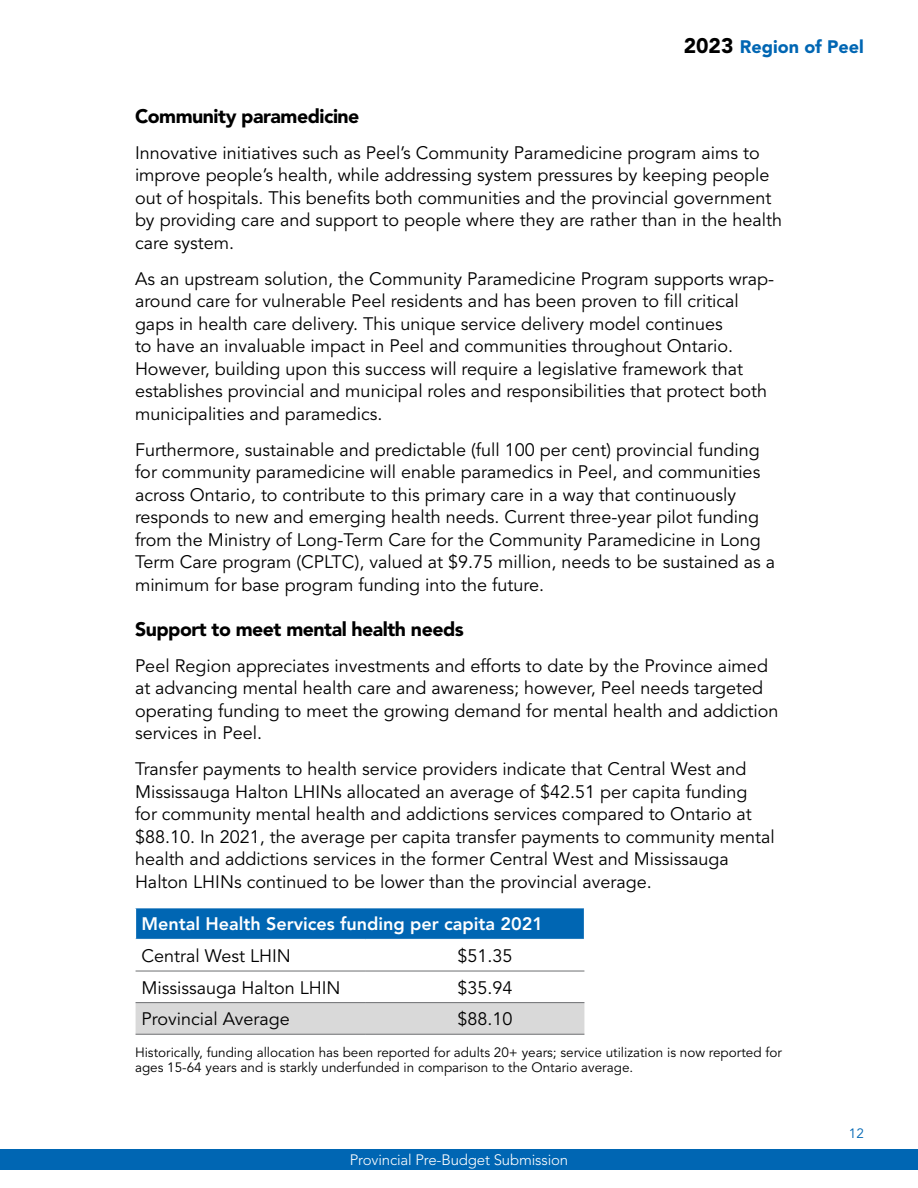
<style>
.page{position:relative;width:918px;height:1188px;background:#fff}
.page>*{position:absolute;margin:0;border:0;box-sizing:border-box;transform-origin:0 0}
.t1{font:900 19.5px "Avenir LT Std";letter-spacing:-.025em;color:#000}
.t2{font:18px/22.5px "Avenir LT Std";color:#000}
.t3{font:800 18px "Avenir LT Std";color:#fff}
.t4{font:900 18px "Avenir LT Std";color:#0066b3}
.t5{font:300 15px "Avenir LT Std";letter-spacing:-.01em;color:#fff}
.t6{font:13.5px/15px "Avenir LT Std";color:#000}
.t7{font:13.5px "Avenir LT Std";color:#0066b3}
.s1{font-size:21px;color:#000}
</style>
<div class="page">
<div style="left:0;top:1149px;width:918px;height:20px;background:#0066b3"></div>
<div style="left:136px;top:908px;width:448px;height:31px;background:#0066b3"></div>
<div style="left:136px;top:1003px;width:448px;height:31px;background:#d9d9d9"></div>
<hr style="left:136px;top:971px;width:229px;height:1px;background:#6d6e71">
<hr style="left:365px;top:971px;width:219px;height:1px;background:#6d6e71">
<hr style="left:136px;top:1002px;width:229px;height:1px;background:#6d6e71">
<hr style="left:365px;top:1002px;width:219px;height:1px;background:#6d6e71">
<hr style="left:136px;top:1034px;width:229px;height:1px;background:#6d6e71">
<hr style="left:365px;top:1034px;width:219px;height:1px;background:#6d6e71">
<p class="t4" style="left:684px;top:36px;width:182px"><span class="s1">2023</span> Region of Peel</p>
<h2 class="t1" style="left:135px;top:104px;width:226px">Community paramedicine</h2>
<p class="t2" style="left:135px;top:142px;width:649px">Innovative initiatives such as Peel’s Community Paramedicine program aims to improve people’s health, while addressing system pressures by keeping people out of hospitals. This benefits both communities and the provincial government by providing care and support to people where they are rather than in the health care system.</p>
<p class="t2" style="left:135px;top:268px;width:641px">As an upstream solution, the Community Paramedicine Program supports wrap&shy;around care for vulnerable Peel residents and has been proven to fill critical gaps in health care delivery. This unique service delivery model continues<br>to have an invaluable impact in Peel and communities throughout Ontario.<br>However, building upon this success will require a legislative framework that establishes provincial and municipal roles and responsibilities that protect both municipalities and paramedics.</p>
<p class="t2" style="left:135px;top:439px;width:642px">Furthermore, sustainable and predictable (full 100 per cent) provincial funding for community paramedicine will enable paramedics in Peel, and communities across Ontario, to contribute to this primary care in a way that continuously responds to new and emerging health needs. Current three-year pilot funding from the Ministry of Long-Term Care for the Community Paramedicine in Long Term Care program (CPLTC), valued at $9.75 million, needs to be sustained as a minimum for base program funding into the future.</p>
<h2 class="t1" style="left:135px;top:617px;width:330px">Support to meet mental health needs</h2>
<p class="t2" style="left:135px;top:655px;width:645px">Peel Region appreciates investments and efforts to date by the Province aimed at advancing mental health care and awareness; however, Peel needs targeted operating funding to meet the growing demand for mental health and addiction services in Peel.</p>
<p class="t2" style="left:135px;top:758px;width:641px">Transfer payments to health service providers indicate that Central West and Mississauga Halton LHINs allocated an average of $42.51 per capita funding<br>for community mental health and addictions services compared to Ontario at $88.10. In 2021, the average per capita transfer payments to community mental health and addictions services in the former Central West and Mississauga Halton LHINs continued to be lower than the provincial average.</p>
<p class="t3" style="left:142px;top:914px;width:403px">Mental Health Services funding per capita 2021</p>
<p class="t2" style="left:142px;top:945px;width:151px">Central West LHIN</p>
<p class="t2" style="left:457px;top:945px;width:57px">$51.35</p>
<p class="t2" style="left:142px;top:977px;width:201px">Mississauga Halton LHIN</p>
<p class="t2" style="left:457px;top:977px;width:57px">$35.94</p>
<p class="t2" style="left:142px;top:1008px;width:150px">Provincial Average</p>
<p class="t2" style="left:457px;top:1008px;width:57px">$88.10</p>
<p class="t6" style="left:135px;top:1045px;width:648px">Historically, funding allocation has been reported for adults 20+ years; service utilization is now reported for ages 15-64 years and is starkly underfunded in comparison to the Ontario average.</p>
<p class="t5" style="left:350px;top:1151px;width:220px">Provincial Pre-Budget Submission</p>
<p class="t7" style="left:849px;top:1125px;width:17px">12</p>
</div>
